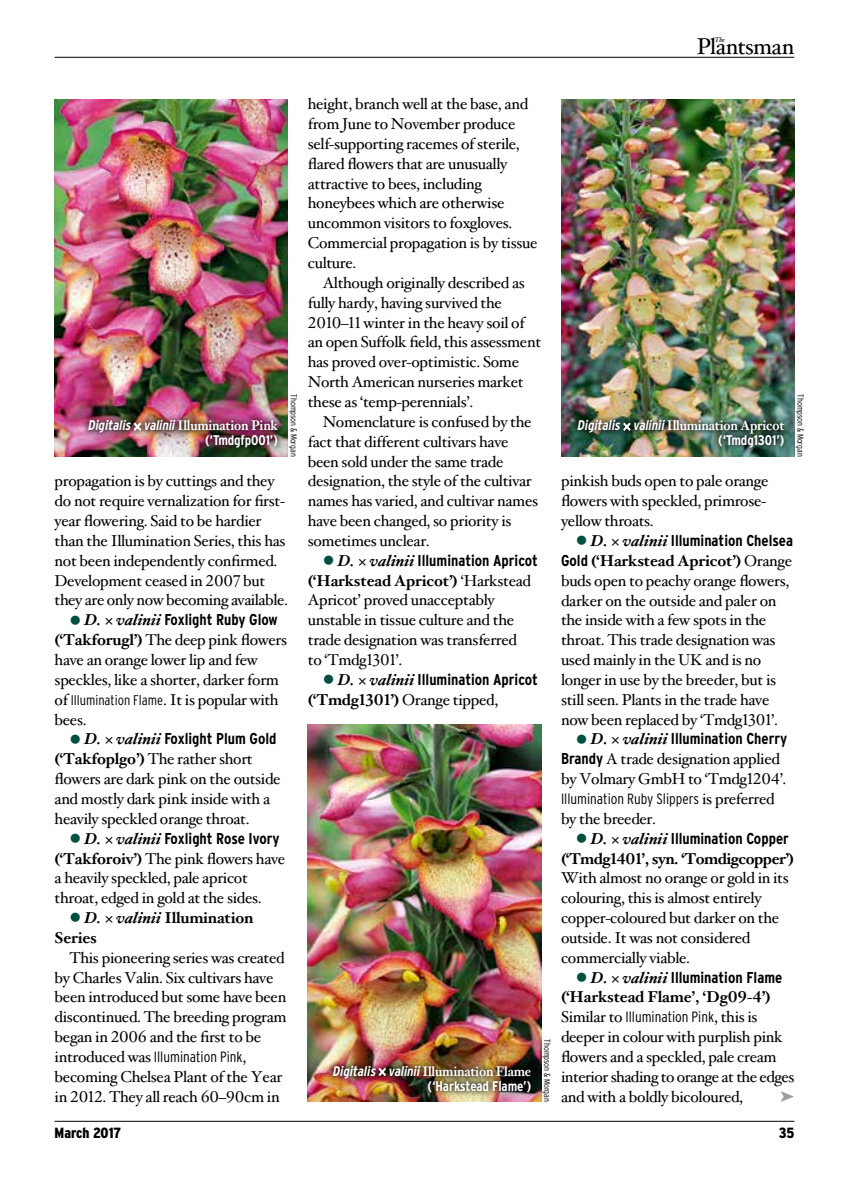
<style>
.page{position:relative;width:844px;height:1191px;background:#fff}
.page>*{position:absolute;margin:0;border:0;box-sizing:border-box;transform-origin:0 0}
.t1{font:22.93px "Hoefler Text";letter-spacing:-.03em;color:#000}
.t2{font:15.75px/19.8px "Hoefler Text";letter-spacing:-.02em;color:#000}
.t3{font:700 condensed 15.75px "Interstate";color:#000}
.t4{font:700 15.75px "Hoefler Text";letter-spacing:-.03em;color:#000}
.t5{font:700 15.75px/19.8px "Hoefler Text";letter-spacing:-.01em;color:#000}
.t6{font:300 condensed 14.88px "Interstate";color:#000}
.t7{font:900 condensed 14.7px "Interstate";color:#000}
.t8{font:700 14px "Hoefler Text";letter-spacing:-.01em;color:#fff;scale:.9 1}
.t9{font:italic 700 condensed 14px/14.9px "Interstate";color:#fff;text-align:right}
.t10{font:700 condensed 14px "Interstate";letter-spacing:-.01em;color:#fff}
.t11{font:300 condensed 8.75px "Interstate";letter-spacing:-.005em;color:#000}
.t12{font:italic 7px "Hoefler Text";color:#000}
.s1{color:#005042}
.s2{font-family:"Hoefler Text";font-style:italic;font-stretch:normal}
.s3{font-weight:700}
.s4{font-family:"Hoefler Text";font-style:normal;font-stretch:normal}
.s5{font-style:normal}
.s6{font-family:"Interstate";font-style:italic;font-stretch:condensed}
.s7{font-family:"Interstate";font-weight:300;font-stretch:condensed;font-size:14px}
.s8{font-style:italic}
.s9{font-family:"Hoefler Text";font-weight:400;font-stretch:normal;font-size:15.75px}
.s10{font-family:"Interstate";font-weight:700;font-stretch:condensed}
.s11{font-family:"Interstate";font-weight:300;font-stretch:condensed;font-size:14.88px}
</style>
<div class="page">
<hr style="left:55px;top:57px;width:739px;height:1px;background:#000">
<hr style="left:55px;top:1121px;width:739px;height:1px;background:#000">
<img style="left:55px;top:99px;width:233px;height:357px">
<img style="left:561px;top:99px;width:233px;height:357px">
<img style="left:308px;top:725px;width:233px;height:376px">
<div style="left:324px;top:1056px;width:215px;height:44px;background:#000;opacity:.5"></div>
<div style="left:80px;top:411px;width:206px;height:45px;background:#000;opacity:.5"></div>
<div style="left:569px;top:411px;width:223px;height:45px;background:#000;opacity:.5"></div>
<svg style="left:378px;top:1067px;width:8px;height:9px"></svg>
<svg style="left:134px;top:422px;width:7px;height:9px"></svg>
<svg style="left:623px;top:422px;width:7px;height:9px"></svg>
<p class="t12" style="left:714px;top:36px;width:12px">The</p>
<h1 class="t1" style="left:696px;top:33px;width:99px">Plantsman</h1>
<p class="t2" style="left:308px;top:94px;width:231px">height, branch well at the base, and from June to November produce self-supporting racemes of sterile, flared flowers that are unusually attractive to bees, including honeybees which are otherwise uncommon visitors to foxgloves.<br>Commercial propagation is by tissue culture.</p>
<p class="t2" style="left:308px;top:273px;width:235px;text-indent:15px">Although originally described as fully hardy, having survived the 2010–11 winter in the heavy soil of an open Suffolk field, this assessment has proved over-optimistic. Some North American nurseries market these as ‘temp-perennials’.</p>
<p class="t2" style="left:308px;top:412px;width:232px;text-indent:15px">Nomenclature is confused by the fact that different cultivars have been sold under the same trade designation, the style of the cultivar names has varied, and cultivar names have been changed, so priority is sometimes unclear.</p>
<p class="t3" style="left:322px;top:551px;width:217px"><span class="s1">●</span> <span class="s2">D. valinii</span> Illumination Apricot</p>
<p class="t2" style="left:308px;top:571px;width:225px"><span class="s3">(‘Harkstead Apricot’)</span> ‘Harkstead<br>Apricot’ proved unacceptably unstable in tissue culture and the trade designation was transferred to ‘Tmdg1301’.</p>
<p class="t3" style="left:322px;top:670px;width:217px"><span class="s1">●</span> <span class="s2">D. valinii</span> Illumination Apricot</p>
<p class="t2" style="left:308px;top:690px;width:192px"><span class="s3">(‘Tmdg1301’)</span> Orange tipped,</p>
<p class="t11" style="left:299px;top:394px;width:64px;rotate:90deg">Thompson &amp; Morgan</p>
<p class="t11" style="left:805px;top:394px;width:64px;rotate:90deg">Thompson &amp; Morgan</p>
<p class="t9" style="left:87px;top:418px;width:192px">Digitalis valinii<span class="s4">Illumination Pink </span><span class="s5">(‘Tmdgfp001’)</span></p>
<p class="t8" style="left:576px;top:417px;width:232px"><span class="s6">Digitalis valinii</span>Illumination Apricot</p>
<p class="t10" style="left:718px;top:432px;width:68px">(‘Tmdg1301’)</p>
<p class="t2" style="left:55px;top:471px;width:235px">propagation is by cuttings and they do not require vernalization for first&shy;year flowering. Said to be hardier than the Illumination Series, this has not been independently confirmed.<br>Development ceased in 2007 but they are only now becoming available.</p>
<p class="t3" style="left:69px;top:611px;width:210px"><span class="s1">●</span> <span class="s2">D. valinii</span> Foxlight Ruby Glow</p>
<p class="t2" style="left:55px;top:630px;width:234px"><span class="s3">(‘Takforugl’)</span> The deep pink flowers have an orange lower lip and few speckles, like a shorter, darker form of <span class="s7">Illumination Flame</span>. It is popular with bees.</p>
<p class="t3" style="left:69px;top:730px;width:208px"><span class="s1">●</span> <span class="s2">D. valinii</span> Foxlight Plum Gold</p>
<p class="t2" style="left:55px;top:749px;width:227px"><span class="s3">(‘Takfoplgo’)</span> The rather short flowers are dark pink on the outside and mostly dark pink inside with a heavily speckled orange throat.</p>
<p class="t3" style="left:69px;top:829px;width:212px"><span class="s1">●</span> <span class="s2">D. valinii</span> Foxlight Rose Ivory</p>
<p class="t2" style="left:55px;top:849px;width:232px"><span class="s3">(‘Takforoiv’)</span> The pink flowers have a heavily speckled, pale apricot throat, edged in gold at the sides.</p>
<p class="t5" style="left:55px;top:908px;width:200px;text-indent:15px"><span class="s1">●</span> <span class="s8">D. valinii</span> Illumination<br>Series</p>
<p class="t2" style="left:55px;top:948px;width:233px;text-indent:15px">This pioneering series was created by Charles Valin. Six cultivars have been introduced but some have been discontinued. The breeding program began in 2006 and the first to be</p>
<p class="t6" style="left:55px;top:1048px;width:193px"><span class="s9">introduced was</span> Illumination Pink<span class="s9">,</span></p>
<p class="t2" style="left:55px;top:1067px;width:229px">becoming Chelsea Plant of the Year in 2012. They all reach 60–90cm in</p>
<p class="t2" style="left:561px;top:472px;width:209px">pinkish buds open to pale orange flowers with speckled, primrose&shy;yellow throats.</p>
<p class="t3" style="left:575px;top:531px;width:218px"><span class="s1">●</span> <span class="s2">D. valinii</span> Illumination Chelsea</p>
<p class="t2" style="left:561px;top:551px;width:232px"><span class="s10">Gold</span> <span class="s3">(‘Harkstead Apricot’)</span> Orange buds open to peachy orange flowers, darker on the outside and paler on the inside with a few spots in the throat. This trade designation was used mainly in the UK and is no longer in use by the breeder, but is still seen. Plants in the trade have now been replaced by ‘Tmdg1301’.</p>
<p class="t3" style="left:575px;top:730px;width:213px"><span class="s1">●</span> <span class="s2">D. valinii</span> Illumination Cherry</p>
<p class="t2" style="left:561px;top:749px;width:227px"><span class="s10">Brandy</span> A trade designation applied by Volmary GmbH to ‘Tmdg1204’.</p>
<p class="t6" style="left:561px;top:790px;width:215px">Illumination Ruby Slippers <span class="s9">is preferred</span></p>
<p class="t2" style="left:561px;top:809px;width:97px">by the breeder.</p>
<p class="t3" style="left:575px;top:829px;width:214px"><span class="s1">●</span> <span class="s2">D. valinii</span> Illumination Copper</p>
<p class="t4" style="left:561px;top:848px;width:234px">(‘Tmdg1401’, syn. ‘Tomdigcopper’)</p>
<p class="t2" style="left:561px;top:868px;width:229px">With almost no orange or gold in its colouring, this is almost entirely copper-coloured but darker on the outside. It was not considered commercially viable.</p>
<p class="t3" style="left:575px;top:968px;width:208px"><span class="s1">●</span> <span class="s2">D. valinii</span> Illumination Flame</p>
<p class="t2" style="left:561px;top:987px;width:235px"><span class="s3">(‘Harkstead Flame’, ‘Dg09-4’)<br></span>Similar to <span class="s11">Illumination Pink</span>, this is deeper in colour with purplish pink flowers and a speckled, pale cream interior shading to orange at the edges and with a boldly bicoloured,</p>
<p class="t11" style="left:552px;top:1039px;width:64px;rotate:90deg">Thompson &amp; Morgan</p>
<p class="t8" style="left:332px;top:1062px;width:222px"><span class="s6">Digitalis valinii</span>Illumination Flame</p>
<p class="t10" style="left:427px;top:1077px;width:105px">(‘Harkstead Flame’)</p>
<p class="t7" style="left:55px;top:1125px;width:68px">March 2017</p>
<p class="t7" style="left:778px;top:1125px;width:17px">35</p>
</div>
